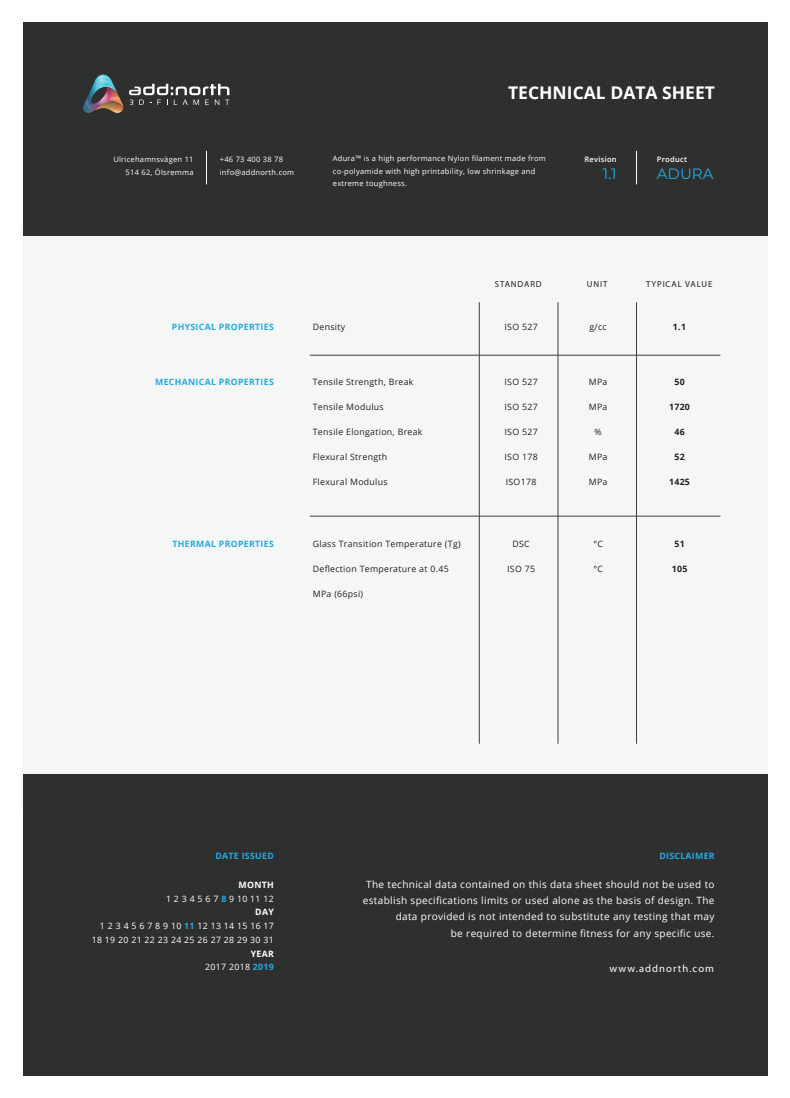
<style>
.page{position:relative;width:790px;height:1098px;background:#fff}
.page>*{position:absolute;margin:0;border:0;box-sizing:border-box;transform-origin:0 0}
.t1{font:700 17.5px "Open Sans";color:#fff}
.t2{font:15px "Montserrat";color:#24aae1}
.t3{font:10.62px "Myriad Pro";letter-spacing:.1em;color:#fff}
.t4{font:10px/16.2px "Open Sans";letter-spacing:.035em;color:#fff;text-align:right}
.t5{font:8.75px "Open Sans";letter-spacing:.035em;color:#231f20}
.t6{font:8.75px/13.8px "Open Sans";letter-spacing:.035em;color:#fff;text-align:right}
.t7{font:700 8.75px "Open Sans";letter-spacing:.035em;color:#24aae1}
.t8{font:8.75px "Myriad Pro";letter-spacing:.1em;color:#231f20}
.t9{font:700 8.75px "Open Sans";letter-spacing:.035em;color:#231f20}
.t10{font:7.5px/12.5px "Open Sans";letter-spacing:.035em;color:#fff;text-align:right}
.t11{font:600 7.5px "Open Sans";letter-spacing:.035em;color:#fff}
.s1{font-weight:700}
.s2{font-weight:700;color:#24aae1}
</style>
<div class="page">
<div style="left:22px;top:225px;width:745px;height:584px;background:#f5f7f7"></div>
<div style="left:22px;top:22px;width:745px;height:214px;background:#2e2f2f"></div>
<div style="left:22px;top:774px;width:745px;height:301px;background:#2e2f2f"></div>
<hr style="left:206px;top:151px;width:1px;height:33px;background:#fff">
<hr style="left:635px;top:151px;width:1px;height:33px;background:#fff">
<hr style="left:478px;top:302px;width:1px;height:441px;background:#3e3e3f">
<hr style="left:557px;top:302px;width:1px;height:441px;background:#3e3e3f">
<hr style="left:635px;top:302px;width:1px;height:441px;background:#3e3e3f">
<hr style="left:309px;top:355px;width:411px;height:1px;background:#3e3e3f">
<hr style="left:309px;top:516px;width:411px;height:1px;background:#3e3e3f">
<img style="left:83px;top:74px;width:146px;height:39px">
<h1 class="t1" style="left:508px;top:80px;width:208px">TECHNICAL DATA SHEET</h1>
<p class="t10" style="left:332px;top:152px;width:214px;text-align:left">Adura™ is a high performance Nylon filament made from co-polyamide with high printability, low shrinkage and extreme toughness.</p>
<p class="t10" style="left:113px;top:153px;width:82px">Ulricehamnsvägen 11<br>514 62, Ölsremma</p>
<p class="t10" style="left:220px;top:153px;width:65px">+46 73 400 38 78</p>
<p class="t11" style="left:584px;top:154px;width:34px">Revision</p>
<p class="t11" style="left:656px;top:154px;width:32px">Product</p>
<h2 class="t2" style="left:602px;top:163px;width:15px">1.1</h2>
<h2 class="t2" style="left:656px;top:163px;width:58px">ADURA</h2>
<p class="t10" style="left:220px;top:165px;width:76px">info@addnorth.com</p>
<p class="t8" style="left:494px;top:278px;width:48px">STANDARD</p>
<p class="t8" style="left:586px;top:278px;width:22px">UNIT</p>
<p class="t8" style="left:645px;top:278px;width:68px">TYPICAL VALUE</p>
<p class="t7" style="left:172px;top:321px;width:103px">PHYSICAL PROPERTIES</p>
<p class="t5" style="left:312px;top:321px;width:34px">Density</p>
<p class="t5" style="left:504px;top:321px;width:35px">ISO 527</p>
<p class="t5" style="left:589px;top:321px;width:19px">g/cc</p>
<p class="t9" style="left:672px;top:321px;width:15px">1.1</p>
<p class="t7" style="left:155px;top:376px;width:120px">MECHANICAL PROPERTIES</p>
<p class="t5" style="left:312px;top:376px;width:102px">Tensile Strength, Break</p>
<p class="t5" style="left:312px;top:401px;width:72px">Tensile Modulus</p>
<p class="t5" style="left:312px;top:426px;width:111px">Tensile Elongation, Break</p>
<p class="t5" style="left:312px;top:451px;width:76px">Flexural Strength</p>
<p class="t5" style="left:312px;top:476px;width:76px">Flexural Modulus</p>
<p class="t5" style="left:504px;top:376px;width:35px">ISO 527</p>
<p class="t5" style="left:504px;top:401px;width:35px">ISO 527</p>
<p class="t5" style="left:504px;top:426px;width:35px">ISO 527</p>
<p class="t5" style="left:504px;top:451px;width:35px">ISO 178</p>
<p class="t5" style="left:505px;top:476px;width:32px">ISO178</p>
<p class="t5" style="left:588px;top:376px;width:20px">MPa</p>
<p class="t5" style="left:588px;top:401px;width:20px">MPa</p>
<p class="t5" style="left:594px;top:426px;width:9px">%</p>
<p class="t5" style="left:588px;top:451px;width:20px">MPa</p>
<p class="t5" style="left:588px;top:476px;width:20px">MPa</p>
<p class="t9" style="left:674px;top:376px;width:12px">50</p>
<p class="t9" style="left:668px;top:401px;width:22px">1720</p>
<p class="t9" style="left:674px;top:426px;width:12px">46</p>
<p class="t9" style="left:674px;top:451px;width:12px">52</p>
<p class="t9" style="left:668px;top:476px;width:22px">1425</p>
<p class="t7" style="left:172px;top:538px;width:103px">THERMAL PROPERTIES</p>
<p class="t5" style="left:312px;top:538px;width:149px">Glass Transition Temperature (Tg)</p>
<p class="t5" style="left:312px;top:563px;width:137px">Deflection Temperature at 0.45</p>
<p class="t5" style="left:312px;top:588px;width:52px">MPa (66psi)</p>
<p class="t5" style="left:512px;top:538px;width:19px">DSC</p>
<p class="t5" style="left:507px;top:563px;width:29px">ISO 75</p>
<p class="t5" style="left:593px;top:538px;width:11px">°C</p>
<p class="t5" style="left:593px;top:563px;width:11px">°C</p>
<p class="t9" style="left:674px;top:538px;width:12px">51</p>
<p class="t9" style="left:671px;top:563px;width:17px">105</p>
<p class="t7" style="left:215px;top:849px;width:60px">DATE ISSUED</p>
<p class="t6" style="left:92px;top:877px;width:183px"><span class="s1">MONTH<br></span>1 2 3 4 5 6 7 <span class="s2">8</span> 9 10 11 12<br><span class="s1">DAY<br></span>1 2 3 4 5 6 7 8 9 10 <span class="s2">11</span> 12 13 14 15 16 17<br>18 19 20 21 22 23 24 25 26 27 28 29 30 31</p>
<p class="t6" style="left:205px;top:946px;width:70px"><span class="s1">YEAR<br></span>2017 2018 <span class="s2">2019</span></p>
<p class="t7" style="left:659px;top:849px;width:57px">DISCLAIMER</p>
<p class="t4" style="left:362px;top:875px;width:353px">The technical data contained on this data sheet should not be used to establish specifications limits or used alone as the basis of design. The data provided is not intended to substitute any testing that may<br>be required to determine fitness for any specific use.</p>
<p class="t3" style="left:609px;top:961px;width:106px">www.addnorth.com</p>
</div>
